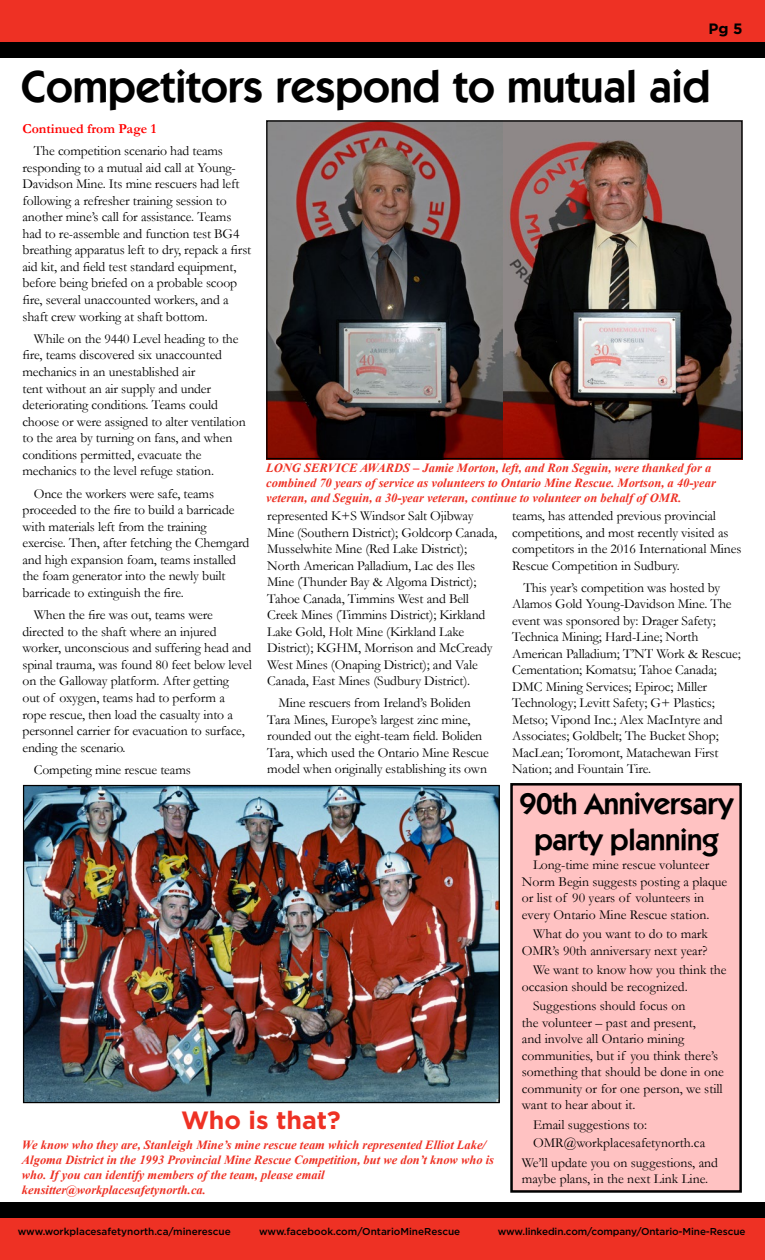
<style>
.page{position:relative;width:765px;height:1260px;background:#fff}
.page>*{position:absolute;margin:0;border:0;box-sizing:border-box;transform-origin:0 0}
.t1{font:600 45px "Kabel IT Cby BT";color:#000}
.t2{font:600 30px/36px "Kabel IT Cby BT";letter-spacing:-.01em;color:#000;text-align:center}
.t3{font:700 25px "Gotham";color:#ee3124}
.t4{font:700 15px "Gotham";color:#000}
.t5{font:13.75px/16.5px "Garamond";letter-spacing:-.01em;color:#000}
.t6{font:700 13.75px "Garamond";color:#f00}
.t7{font:italic 700 12.5px/15px "Times New Roman";color:#ee3124}
.t8{font:500 10px "Gotham";color:#000}
.s1{color:#f00}
</style>
<div class="page">
<div style="left:512px;top:784px;width:229px;height:407px;background:#ffc2c2"></div>
<div style="left:510px;top:783px;width:232px;height:410px;border:2px solid #000"></div>
<div style="left:0;top:0;width:765px;height:52px;background:#ee3124"></div>
<div style="left:0;top:42px;width:765px;height:16px;background:#000"></div>
<div style="left:0;top:1208px;width:765px;height:52px;background:#ee3124"></div>
<div style="left:0;top:1202px;width:765px;height:16px;background:#000"></div>
<img style="left:268px;top:122px;width:472px;height:335px">
<img style="left:266px;top:370px;width:451px;height:90px">
<img style="left:25px;top:787px;width:473px;height:314px">
<img style="left:22px;top:1033px;width:475px;height:71px">
<p class="t4" style="left:708px;top:20px;width:36px">Pg 5</p>
<h1 class="t1" style="left:21px;top:58px;width:691px">Competitors respond to mutual aid</h1>
<p class="t6" style="left:22px;top:119px;width:135px">Continued from Page 1</p>
<p class="t5" style="left:22px;top:142px;width:230px;text-indent:11px">The competition scenario had teams responding to a mutual aid call at Young-Davidson Mine. Its mine rescuers had left following a refresher training session to another mine’s call for assistance. Teams had to re-assemble and function test BG4 breathing apparatus left to dry, repack a first aid kit, and field test standard equipment, before being briefed on a probable scoop fire, several unaccounted workers, and a shaft crew working at shaft bottom.</p>
<p class="t5" style="left:22px;top:330px;width:225px;text-indent:11px">While on the 9440 Level heading to the fire, teams discovered six unaccounted mechanics in an unestablished air<br>tent without an air supply and under deteriorating conditions. Teams could choose or were assigned to alter ventilation to the area by turning on fans, and when conditions permitted, evacuate the mechanics to the level refuge station.</p>
<p class="t5" style="left:22px;top:485px;width:228px;text-indent:11px">Once the workers were safe, teams proceeded to the fire to build a barricade with materials left from the training exercise. Then, after fetching the Chemgard and high expansion foam, teams installed the foam generator into the newly built barricade to extinguish the fire.</p>
<p class="t5" style="left:22px;top:606px;width:231px;text-indent:11px">When the fire was out, teams were directed to the shaft where an injured worker, unconscious and suffering head and spinal trauma, was found 80 feet below level on the Galloway platform. After getting<br>out of oxygen, teams had to perform a rope rescue, then load the casualty into a personnel carrier for evacuation to surface, ending the scenario.</p>
<p class="t5" style="left:34px;top:761px;width:159px">Competing mine rescue teams</p>
<p class="t7" style="left:266px;top:460px;width:451px">LONG SERVICE AWARDS <span class="s1">–</span> Jamie Morton, left, and Ron Seguin, were thanked for a combined 70 years of service as volunteers to Ontario Mine Rescue. Mortson, a 40-year veteran, and Seguin, a 30-year veteran, continue to volunteer on behalf of OMR.</p>
<p class="t5" style="left:267px;top:507px;width:231px">represented K+S Windsor Salt Ojibway Mine (Southern District); Goldcorp Canada, Musselwhite Mine (Red Lake District); North American Palladium, Lac des Iles Mine (Thunder Bay &amp; Algoma District); Tahoe Canada, Timmins West and Bell Creek Mines (Timmins District); Kirkland Lake Gold, Holt Mine (Kirkland Lake District); KGHM, Morrison and McCready West Mines (Onaping District); and Vale Canada, East Mines (Sudbury District).</p>
<p class="t5" style="left:267px;top:694px;width:223px;text-indent:11px">Mine rescuers from Ireland’s Boliden Tara Mines, Europe’s largest zinc mine, rounded out the eight-team field. Boliden Tara, which used the Ontario Mine Rescue model when originally establishing its own</p>
<p class="t5" style="left:512px;top:507px;width:231px">teams, has attended previous provincial competitions, and most recently visited as competitors in the 2016 International Mines Rescue Competition in Sudbury.</p>
<p class="t5" style="left:512px;top:579px;width:230px;text-indent:11px">This year’s competition was hosted by Alamos Gold Young-Davidson Mine. The event was sponsored by: Drager Safety; Technica Mining; Hard-Line; North American Palladium; T’NT Work &amp; Rescue; Cementation; Komatsu; Tahoe Canada; DMC Mining Services; Epiroc; Miller Technology; Levitt Safety; G+ Plastics; Metso; Vipond Inc.; Alex MacIntyre and Associates; Goldbelt; The Bucket Shop; MacLean; Toromont, Matachewan First Nation; and Fountain Tire.</p>
<h2 class="t2" style="left:520px;top:786px;width:215px">90th Anniversary party planning</h2>
<h3 class="t3" style="left:181px;top:1105px;width:161px">Who is that?</h3>
<p class="t7" style="left:22px;top:1137px;width:474px">We know who they are, Stanleigh Mine’s mine rescue team which represented Elliot Lake/ Algoma District in the 1993 Provincial Mine Rescue Competition, but we don’t know who is who. If you can identify members of the team, please email kensitter@workplacesafetynorth.ca.</p>
<p class="t5" style="left:522px;top:856px;width:207px;text-indent:11px">Long-time mine rescue volunteer Norm Begin suggests posting a plaque or list of 90 years of volunteers in every Ontario Mine Rescue station.</p>
<p class="t5" style="left:522px;top:925px;width:188px;text-align:right">What do you want to do to mark<br>OMR’s 90th anniversary next year?</p>
<p class="t5" style="left:522px;top:961px;width:206px;text-indent:11px">We want to know how you think the occasion should be recognized.</p>
<p class="t5" style="left:522px;top:997px;width:204px;text-indent:11px">Suggestions should focus on<br>the volunteer – past and present,<br>and involve all Ontario mining communities, but if you think there’s something that should be done in one community or for one person, we still want to hear about it.</p>
<p class="t5" style="left:533px;top:1116px;width:116px">Email suggestions to:</p>
<p class="t5" style="left:533px;top:1134px;width:174px">OMR@workplacesafetynorth.ca</p>
<p class="t5" style="left:522px;top:1154px;width:198px">We’ll update you on suggestions, and</p>
<p class="t5" style="left:522px;top:1170px;width:188px">maybe plans, in the next Link Line.</p>
<p class="t8" style="left:18px;top:1226px;width:215px">www.workplacesafetynorth.ca/minerescue</p>
<p class="t8" style="left:259px;top:1226px;width:203px">www.facebook.com/OntarioMineRescue</p>
<p class="t8" style="left:498px;top:1226px;width:249px">www.linkedin.com/company/Ontario-Mine-Rescue</p>
</div>
